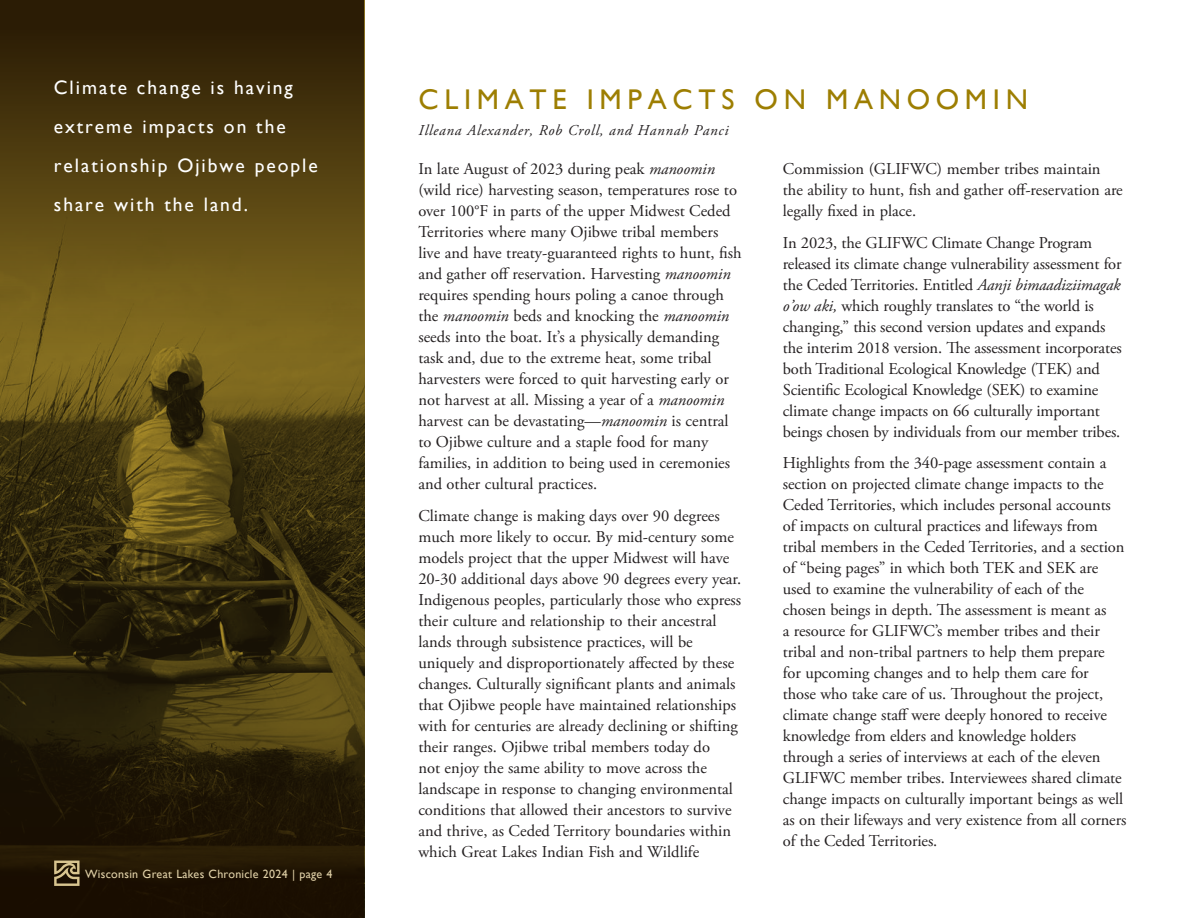
<style>
.page{position:relative;width:1188px;height:918px;background:#fff}
.page>*{position:absolute;margin:0;border:0;box-sizing:border-box;transform-origin:0 0}
.t1{font:28.5px "Gill Sans";letter-spacing:.2em;color:#9d7e02}
.t2{font:19.5px/39px "Gill Sans";letter-spacing:.1em;color:#fff}
.t3{font:16.5px/21px "Adobe Garamond Pro";letter-spacing:-.005em;color:#231f20}
.t4{font:italic 15px "Adobe Garamond Pro";letter-spacing:.05em;color:#231f20}
.t5{font:12px "Gill Sans";letter-spacing:.025em;color:#e1d1a7}
.s1{font-style:italic}
</style>
<div class="page">
<img style="left:0;top:366px;width:364px;height:354px">
<svg style="left:0;top:720px;width:364px;height:198px;fill:#1d1404"></svg>
<div style="left:0;top:0;width:364px;height:366px;background:linear-gradient(to bottom,#261703,#877020)"></div>
<svg style="left:54px;top:861px;width:26px;height:25px"></svg>
<p class="t2" style="left:54px;top:68px;width:265px">Climate change is having extreme impacts on the relationship Ojibwe people share with the land.</p>
<h1 class="t1" style="left:418px;top:83px;width:611px">CLIMATE IMPACTS ON MANOOMIN</h1>
<p class="t4" style="left:418px;top:121px;width:312px">Illeana Alexander, Rob Croll, and Hannah Panci</p>
<p class="t3" style="left:418px;top:159px;width:325px">In late August of 2023 during peak <span class="s1">manoomin </span>(wild rice) harvesting season, temperatures rose to over 100°F in parts of the upper Midwest Ceded Territories where many Ojibwe tribal members live and have treaty-guaranteed rights to hunt, fish and gather off reservation. Harvesting <span class="s1">manoomin </span>requires spending hours poling a canoe through the <span class="s1">manoomin</span> beds and knocking the <span class="s1">manoomin </span>seeds into the boat. It’s a physically demanding task and, due to the extreme heat, some tribal harvesters were forced to quit harvesting early or not harvest at all. Missing a year of a <span class="s1">manoomin </span>harvest can be devastating—<span class="s1">manoomin</span> is central to Ojibwe culture and a staple food for many families, in addition to being used in ceremonies and other cultural practices.</p>
<p class="t3" style="left:418px;top:505px;width:324px">Climate change is making days over 90 degrees much more likely to occur. By mid-century some models project that the upper Midwest will have 20-30 additional days above 90 degrees every year.<br>Indigenous peoples, particularly those who express their culture and relationship to their ancestral lands through subsistence practices, will be uniquely and disproportionately affected by these changes. Culturally significant plants and animals that Ojibwe people have maintained relationships with for centuries are already declining or shifting their ranges. Ojibwe tribal members today do<br>not enjoy the same ability to move across the landscape in response to changing environmental conditions that allowed their ancestors to survive and thrive, as Ceded Territory boundaries within which Great Lakes Indian Fish and Wildlife</p>
<p class="t3" style="left:783px;top:159px;width:341px">Commission (GLIFWC) member tribes maintain the ability to hunt, fish and gather off-reservation are legally fixed in place.</p>
<p class="t3" style="left:783px;top:232px;width:340px">In 2023, the GLIFWC Climate Change Program released its climate change vulnerability assessment for the Ceded Territories. Entitled <span class="s1">Aanji bimaadiziimagak o’ow aki,</span> which roughly translates to “the world is changing,” this second version updates and expands the interim 2018 version. The assessment incorporates both Traditional Ecological Knowledge (TEK) and Scientific Ecological Knowledge (SEK) to examine climate change impacts on 66 culturally important beings chosen by individuals from our member tribes.</p>
<p class="t3" style="left:783px;top:453px;width:345px">Highlights from the 340-page assessment contain a section on projected climate change impacts to the Ceded Territories, which includes personal accounts of impacts on cultural practices and lifeways from tribal members in the Ceded Territories, and a section of “being pages” in which both TEK and SEK are used to examine the vulnerability of each of the chosen beings in depth. The assessment is meant as<br>a resource for GLIFWC’s member tribes and their tribal and non-tribal partners to help them prepare for upcoming changes and to help them care for<br>those who take care of us. Throughout the project, climate change staff were deeply honored to receive knowledge from elders and knowledge holders through a series of interviews at each of the eleven GLIFWC member tribes. Interviewees shared climate change impacts on culturally important beings as well as on their lifeways and very existence from all corners of the Ceded Territories.</p>
<p class="t5" style="left:85px;top:867px;width:249px">Wisconsin Great Lakes Chronicle 2024 | page 4</p>
</div>
